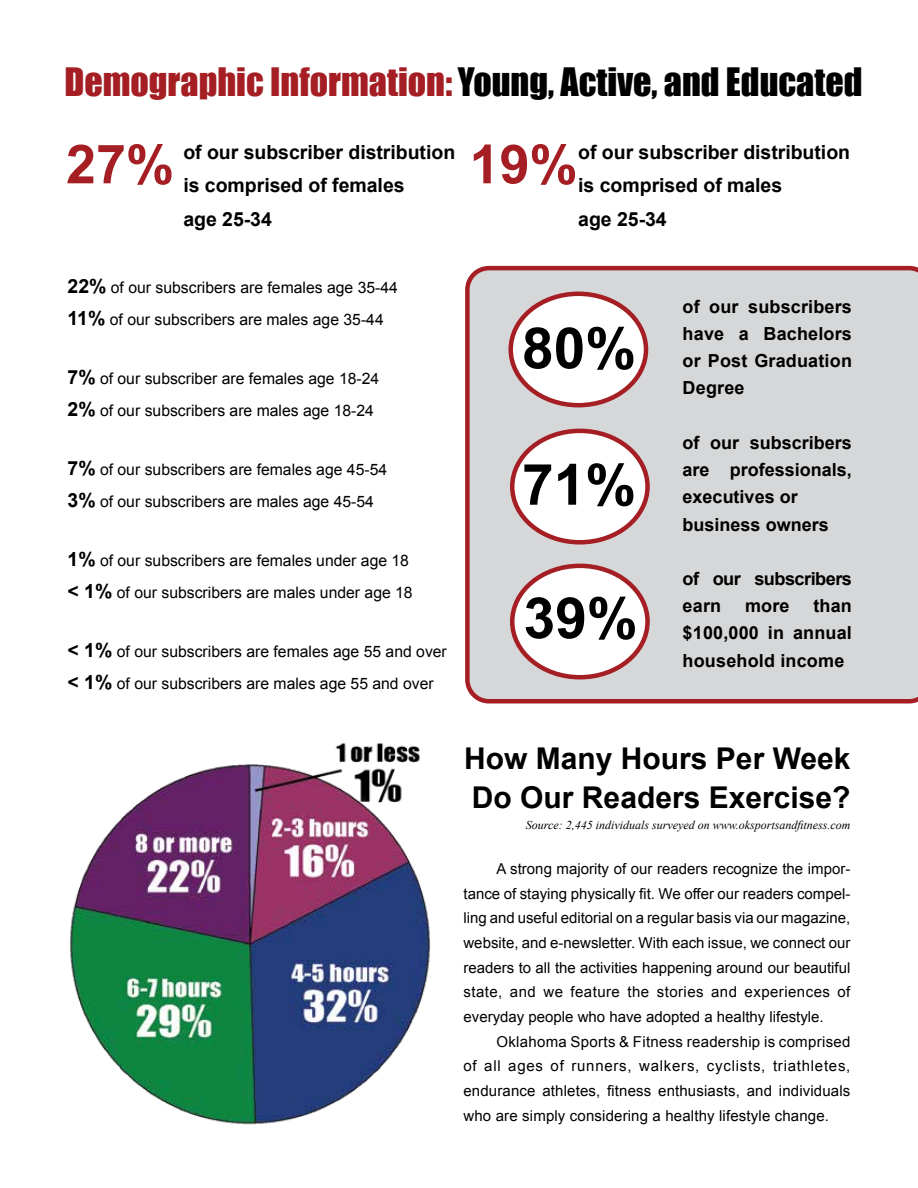
<style>
.page{position:relative;width:918px;height:1188px;background:#fff}
.page>*{position:absolute;margin:0;border:0;box-sizing:border-box;transform-origin:0 0}
.t1{font:700 57px "Arial";color:#000}
.t2{font:700 54px "Arial";color:#a41e23}
.t3{font:36px "Impact";color:#000}
.t4{font:700 30px/39px "Arial";color:#000}
.t5{font:700 19.5px/33.5px "Arial";color:#000}
.t6{font:700 18px/27.2px "Arial";letter-spacing:.01em;color:#000;text-align:justify}
.t7{font:700 18px/27.2px "Arial";letter-spacing:-.03em;color:#000}
.t8{font:15.75px/31.8px "Arial";color:#000}
.t9{font:15px/24.6px "Arial";letter-spacing:.01em;color:#000;text-align:justify}
.t10{font:italic 12px "Times New Roman";color:#000}
.s1{color:#a41e23}
.s2{font-weight:700;font-size:19.5px}
</style>
<div class="page">
<div style="left:465px;top:266px;width:453px;height:438px;background:#d5d7d8"></div>
<img style="left:70px;top:742px;width:360px;height:383px">
<div style="left:511px;top:294px;width:135px;height:111px;background:#fff;border-radius:50%"></div>
<div style="left:508px;top:292px;width:140px;height:115px;border:4px solid #a41e23;border-radius:50%"></div>
<div style="left:512px;top:431px;width:136px;height:111px;background:#fff;border-radius:50%"></div>
<div style="left:510px;top:429px;width:140px;height:116px;border:4px solid #a41e23;border-radius:50%"></div>
<div style="left:512px;top:566px;width:136px;height:111px;background:#fff;border-radius:50%"></div>
<div style="left:510px;top:564px;width:140px;height:116px;border:4px solid #a41e23;border-radius:50%"></div>
<h3 class="t3" style="left:64px;top:54px;width:799px"><span class="s1">Demographic Information:</span> Young, Active, and Educated</h3>
<h2 class="t2" style="left:66px;top:129px;width:110px">27%</h2>
<h3 class="t5" style="left:578px;top:136px;width:273px">of our subscriber distribution is comprised of males<br>age 25-34</h3>
<h2 class="t2" style="left:470px;top:129px;width:110px">19%</h2>
<h3 class="t5" style="left:183px;top:136px;width:273px">of our subscriber distribution is comprised of females<br>age 25-34</h3>
<p class="t8" style="left:68px;top:272px;width:332px"><span class="s2">22%</span> of our subscribers are females age 35-44<br><span class="s2">11%</span> of our subscribers are males age 35-44</p>
<p class="t8" style="left:68px;top:362px;width:313px"><span class="s2">7%</span> of our subscriber are females age 18-24<br><span class="s2">2%</span> of our subscribers are males age 18-24</p>
<p class="t8" style="left:68px;top:453px;width:321px"><span class="s2">7%</span> of our subscribers are females age 45-54<br><span class="s2">3%</span> of our subscribers are males age 45-54</p>
<p class="t8" style="left:68px;top:544px;width:347px"><span class="s2">1%</span> of our subscribers are females under age 18 <span class="s2">&lt; 1%</span> of our subscribers are males under age 18</p>
<p class="t8" style="left:68px;top:635px;width:381px"><span class="s2">&lt; 1%</span> of our subscribers are females age 55 and over <span class="s2">&lt; 1%</span> of our subscribers are males age 55 and over</p>
<h1 class="t1" style="left:522px;top:311px;width:116px">80%</h1>
<h1 class="t1" style="left:522px;top:447px;width:116px">71%</h1>
<h1 class="t1" style="left:524px;top:581px;width:116px">39%</h1>
<p class="t6" style="left:683px;top:294px;width:171px">of our subscribers have a Bachelors or Post Graduation Degree</p>
<p class="t6" style="left:683px;top:430px;width:171px;text-align:left">of our subscribers are professionals, executives or business owners</p>
<p class="t7" style="left:683px;top:566px;width:171px">of our subscribers earn</p>
<p class="t6" style="left:683px;top:593px;width:171px;text-indent:131px">than $100,000 in annual household income</p>
<p class="t6" style="left:745px;top:593px;width:46px">more</p>
<h3 class="t4" style="left:464px;top:740px;width:388px">How Many Hours Per Week<br>Do Our Readers Exercise?</h3>
<p class="t10" style="left:526px;top:817px;width:326px">Source: 2,445 individuals surveyed on www.oksportsandfitness.com</p>
<p class="t9" style="left:464px;top:857px;width:389px;text-indent:33px">A strong majority of our readers recognize the impor&shy;tance of staying physically fit. We offer our readers compel&shy;ling and useful editorial on a regular basis via our magazine, website, and e-newsletter. With each issue, we connect our readers to all the activities happening around our beautiful state, and we feature the stories and experiences of everyday people who have adopted a healthy lifestyle.</p>
<p class="t9" style="left:464px;top:1029px;width:388px;text-indent:33px">Oklahoma Sports &amp; Fitness readership is comprised of all ages of runners, walkers, cyclists, triathletes, endurance athletes, fitness enthusiasts, and individuals who are simply considering a healthy lifestyle change.</p>
</div>
